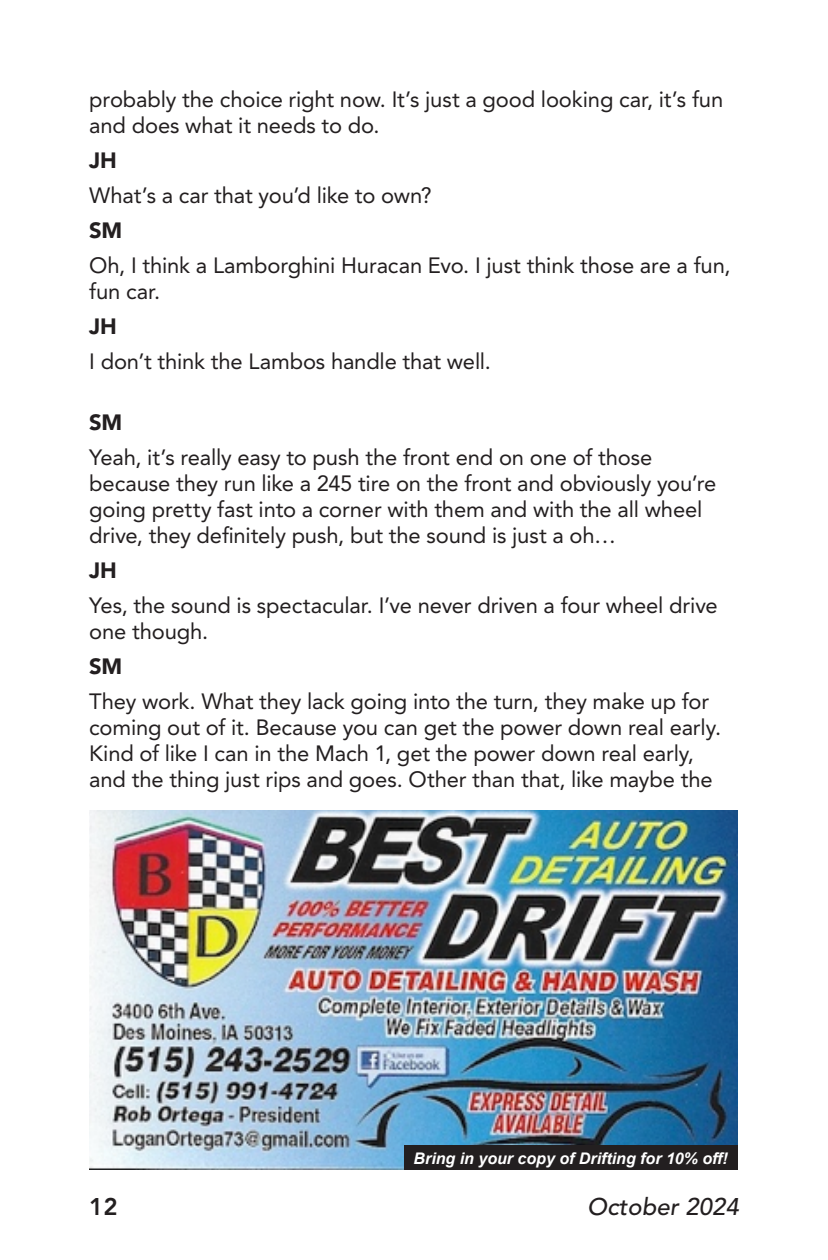
<style>
.page{position:relative;width:828px;height:1260px;background:#fff}
.page>*{position:absolute;margin:0;border:0;box-sizing:border-box;transform-origin:0 0}
.t1{font:italic 500 24px "Avenir";color:#231f20}
.t2{font:800 24px "Avenir";color:#231f20}
.t3{font:22px/26px "Avenir";letter-spacing:-.005em;color:#231f20}
.t4{font:900 22px "Avenir";letter-spacing:-.01em;color:#231f20}
.t5{font:italic 700 16px "Arial";color:#fff}
</style>
<div class="page">
<img style="left:89px;top:810px;width:648px;height:360px">
<div style="left:404px;top:1146px;width:333px;height:24px;background:#231f20"></div>
<p class="t3" style="left:89px;top:86px;width:636px">probably the choice right now. It’s just a good looking car, it’s fun and does what it needs to do.</p>
<p class="t4" style="left:89px;top:147px;width:29px">JH</p>
<p class="t3" style="left:89px;top:182px;width:344px">What’s a car that you’d like to own?</p>
<p class="t4" style="left:89px;top:217px;width:35px">SM</p>
<p class="t3" style="left:89px;top:252px;width:643px">Oh, I think a Lamborghini Huracan Evo. I just think those are a fun, fun car.</p>
<p class="t4" style="left:89px;top:313px;width:29px">JH</p>
<p class="t3" style="left:89px;top:348px;width:400px">I don’t think the Lambos handle that well.</p>
<p class="t4" style="left:89px;top:409px;width:35px">SM</p>
<p class="t3" style="left:89px;top:444px;width:629px">Yeah, it’s really easy to push the front end on one of those because they run like a 245 tire on the front and obviously you’re going pretty fast into a corner with them and with the all wheel drive, they definitely push, but the sound is just a oh…</p>
<p class="t4" style="left:89px;top:557px;width:29px">JH</p>
<p class="t3" style="left:89px;top:592px;width:630px">Yes, the sound is spectacular. I’ve never driven a four wheel drive one though.</p>
<p class="t4" style="left:89px;top:653px;width:35px">SM</p>
<p class="t3" style="left:89px;top:688px;width:630px">They work. What they lack going into the turn, they make up for coming out of it. Because you can get the power down real early.<br>Kind of like I can in the Mach 1, get the power down real early, and the thing just rips and goes. Other than that, like maybe the</p>
<p class="t5" style="left:414px;top:1147px;width:316px">Bring in your copy of Drifting for 10% off!</p>
<p class="t2" style="left:89px;top:1193px;width:30px">12</p>
<p class="t1" style="left:587px;top:1193px;width:153px">October 2024</p>
</div>
